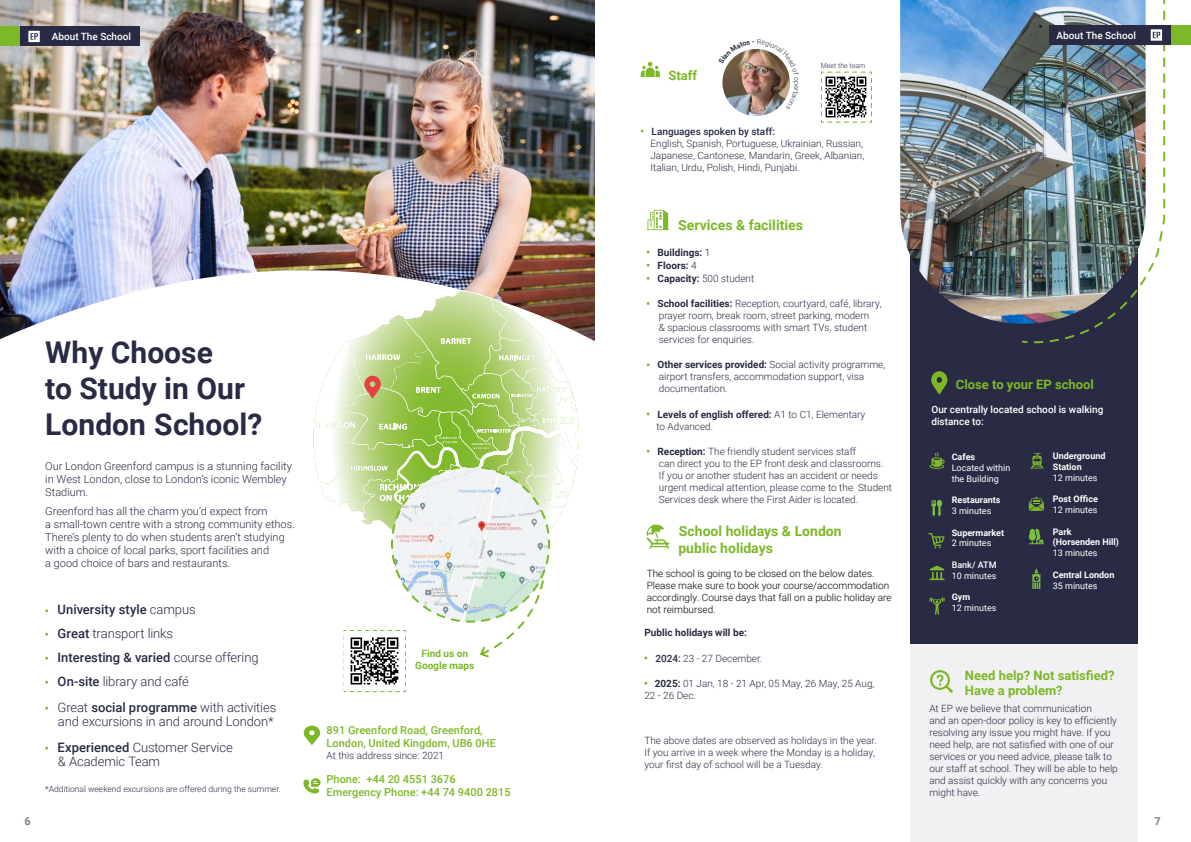
<style>
.page{position:relative;width:1191px;height:842px;background:#fff}
.page>*{position:absolute;margin:0;border:0;box-sizing:border-box;transform-origin:0 0}
.t1{font:700 30px/36px "Roboto";color:#282b43}
.t2{font:700 14px/16.8px "Roboto";color:#7db828}
.t3{font:300 13px/23.8px "Roboto";letter-spacing:-.01em;color:#282b43}
.t4{font:700 13px/15.6px "Roboto";color:#7db828}
.t5{font:300 11px/13px "Roboto";color:#282b43}
.t6{font:500 11px/13.2px "Roboto";color:#7db828}
.t7{font:700 11px "Roboto";color:#827e8f}
.t8{font:300 10px/12px "Roboto";color:#282b43}
.t9{font:300 10px/12px "Roboto";color:#000}
.t10{font:500 10px/12px "Roboto";color:#fff}
.t11{font:700 10px/13.2px "Roboto";color:#282b43}
.t12{font:500 10px "Roboto";color:#282b43}
.t13{font:700 10px/12px "Roboto";color:#7db828;text-align:center}
.t14{font:9px/10.8px "Roboto";color:#fff}
.t15{font:700 9px/10.8px "Roboto";color:#fff}
.t16{font:500 9px "Roboto";color:#fff}
.t17{font:300 8.5px "Roboto";color:#282b43}
.t18{font:300 7px "Roboto";color:#282b43}
.s1{font-weight:500}
.s2{font-weight:300}
.s3{font-weight:700}
</style>
<div class="page">
<img style="left:0;top:0;width:595px;height:143px">
<img style="left:0;top:143px;width:595px;height:651px">
<div style="left:910px;top:643px;width:227px;height:199px;background:#f1f0f3"></div>
<div style="left:910px;top:0;width:227px;height:643px;background:#282b43"></div>
<svg style="left:1022px;top:0;width:144px;height:344px"></svg>
<img style="left:900px;top:0;width:245px;height:324px">
<svg style="left:646px;top:210px;width:23px;height:20px"></svg>
<svg style="left:930px;top:670px;width:23px;height:23px"></svg>
<svg style="left:646px;top:524px;width:23px;height:25px"></svg>
<svg style="left:929px;top:452px;width:15px;height:17px"></svg>
<svg style="left:928px;top:533px;width:16px;height:15px"></svg>
<svg style="left:1028px;top:497px;width:16px;height:14px"></svg>
<svg style="left:929px;top:566px;width:15px;height:14px"></svg>
<svg style="left:929px;top:597px;width:15px;height:18px"></svg>
<svg style="left:1030px;top:453px;width:14px;height:15px"></svg>
<svg style="left:304px;top:726px;width:16px;height:19px"></svg>
<svg style="left:303px;top:778px;width:17px;height:15px"></svg>
<svg style="left:641px;top:62px;width:19px;height:15px"></svg>
<svg style="left:931px;top:371px;width:16px;height:23px"></svg>
<div style="left:1049px;top:25px;width:122px;height:20px;background:#282b43"></div>
<div style="left:1171px;top:25px;width:20px;height:20px;background:#7db828"></div>
<svg style="left:1150px;top:0;width:15px;height:208px"></svg>
<div style="left:19px;top:27px;width:121px;height:19px;background:#282b43"></div>
<div style="left:0;top:27px;width:19px;height:19px;background:#7db828"></div>
<svg style="left:28px;top:31px;width:12px;height:11px"></svg>
<svg style="left:1028px;top:529px;width:16px;height:15px"></svg>
<svg style="left:931px;top:500px;width:11px;height:16px"></svg>
<svg style="left:1032px;top:568px;width:9px;height:21px"></svg>
<svg style="left:313px;top:290px;width:266px;height:403px"></svg>
<img style="left:345px;top:631px;width:59px;height:60px">
<svg style="left:820px;top:71px;width:52px;height:52px"></svg>
<img style="left:722px;top:49px;width:68px;height:67px;border-radius:34px">
<img style="left:722px;top:49px;width:68px;height:60px">
<p class="t10" style="left:52px;top:30px;width:81px">About The School</p>
<p class="t10" style="left:1056px;top:29px;width:81px">About The School</p>
<h3 class="t4" style="left:668px;top:67px;width:30px">Staff</h3>
<p class="t18" style="left:802px;top:81px;width:5px;rotate:90deg">p</p>
<p class="t18" style="left:821px;top:60px;width:46px">Meet the team</p>
<p class="t12" style="left:651px;top:124px;width:125px">Languages spoken by staff:</p>
<p class="t8" style="left:650px;top:137px;width:215px">English, Spanish, Portuguese, Ukrainian, Russian,<br>Japanese, Cantonese, Mandarin, Greek, Albanian,<br>Italian, Urdu, Polish, Hindi, Punjabi.</p>
<p class="t7" style="left:24px;top:813px;width:8px">6</p>
<h1 class="t1" style="left:45px;top:333px;width:218px">Why Choose<br>to Study in Our<br>London School?</h1>
<p class="t5" style="left:45px;top:459px;width:248px">Our London Greenford campus is a stunning facility in West London, close to London’s iconic Wembley<br>Stadium.</p>
<p class="t5" style="left:45px;top:504px;width:251px">Greenford has all the charm you’d expect from<br>a small-town centre with a strong community ethos.<br>There’s plenty to do when students aren’t studying with a choice of local parks, sport facilities and<br>a good choice of bars and restaurants.</p>
<h3 class="t3" style="left:58px;top:597px;width:202px"><span class="s1">University style</span> campus<br><span class="s1">Great</span> transport links<br><span class="s1">Interesting &amp; varied</span> course offering<br><span class="s1">On-site</span> library and café</h3>
<h3 class="t3" style="left:58px;top:700px;width:220px;line-height:14px">Great <span class="s1">social programme</span> with activities and excursions in and around London*</h3>
<h3 class="t3" style="left:58px;top:740px;width:177px;line-height:14px"><span class="s1">Experienced</span> Customer Service &amp; Academic Team</h3>
<p class="t17" style="left:45px;top:783px;width:237px">*Additional weekend excursions are offered during the summer.</p>
<p class="t13" style="left:415px;top:647px;width:61px">Find us on<br>Google maps</p>
<p class="t6" style="left:326px;top:723px;width:171px">891 Greenford Road, Greenford,<br>London, United Kingdom, UB6 0HE</p>
<p class="t8" style="left:326px;top:749px;width:119px">At this address since: 2021</p>
<p class="t6" style="left:326px;top:772px;width:186px">Phone: +44 20 4551 3676<br>Emergency Phone: +44 74 9400 2815</p>
<h2 class="t2" style="left:678px;top:216px;width:126px">Services &amp; facilities</h2>
<p class="t11" style="left:657px;top:245px;width:98px">Buildings: <span class="s2">1<br></span>Floors: <span class="s2">4<br></span>Capacity: <span class="s2">500 student</span></p>
<p class="t8" style="left:657px;top:297px;width:226px"><span class="s3">School facilities:</span> Reception, courtyard, café, library, prayer room, break room, street parking, modern<br>&amp; spacious classrooms with smart TVs, student services for enquiries.</p>
<p class="t8" style="left:657px;top:358px;width:229px"><span class="s3">Other services provided:</span> Social activity programme, airport transfers, accommodation support, visa documentation.</p>
<p class="t8" style="left:656px;top:408px;width:210px"><span class="s3">Levels of english offered:</span> A1 to C1, Elementary to Advanced.</p>
<p class="t8" style="left:657px;top:445px;width:236px"><span class="s3">Reception:</span> The friendly student services staff<br>can direct you to the EP front desk and classrooms.<br>If you or another student has an accident or needs urgent medical attention, please come to the Student Services desk where the First Aider is located.</p>
<h2 class="t2" style="left:678px;top:522px;width:165px">School holidays &amp; London public holidays</h2>
<p class="t9" style="left:646px;top:567px;width:246px">The school is going to be closed on the below dates.<br>Please make sure to book your course/accommodation accordingly. Course days that fall on a public holiday are not reimbursed.</p>
<p class="t11" style="left:644px;top:626px;width:104px">Public holidays will be:</p>
<p class="t8" style="left:655px;top:652px;width:108px"><span class="s1">2024:</span> 23 - 27 December.</p>
<p class="t8" style="left:644px;top:677px;width:231px;text-indent:10px"><span class="s3">2025:</span> 01 Jan, 18 - 21 Apr, 05 May, 26 May, 25 Aug,<br>22 - 26 Dec.</p>
<p class="t8" style="left:644px;top:734px;width:234px">The above dates are observed as holidays in the year.<br>If you arrive in a week where the Monday is a holiday, your first day of school will be a Tuesday.</p>
<h3 class="t4" style="left:956px;top:376px;width:139px">Close to your EP school</h3>
<p class="t10" style="left:931px;top:403px;width:173px">Our centrally located school is walking distance to:</p>
<p class="t15" style="left:951px;top:451px;width:25px">Cafes</p>
<p class="t14" style="left:951px;top:462px;width:60px">Located within the Building</p>
<p class="t15" style="left:951px;top:494px;width:50px">Restaurants</p>
<p class="t14" style="left:951px;top:505px;width:41px">3 minutes</p>
<p class="t15" style="left:951px;top:527px;width:54px">Supermarket</p>
<p class="t14" style="left:951px;top:537px;width:41px">2 minutes</p>
<p class="t16" style="left:951px;top:558px;width:46px">Bank/ ATM</p>
<p class="t14" style="left:951px;top:570px;width:46px">10 minutes</p>
<p class="t15" style="left:951px;top:591px;width:20px">Gym</p>
<p class="t14" style="left:951px;top:602px;width:46px">12 minutes</p>
<p class="t15" style="left:1052px;top:450px;width:54px">Underground<br>Station</p>
<p class="t14" style="left:1052px;top:472px;width:46px">12 minutes</p>
<p class="t15" style="left:1052px;top:493px;width:47px">Post Office</p>
<p class="t14" style="left:1052px;top:504px;width:46px">12 minutes</p>
<p class="t15" style="left:1052px;top:526px;width:68px">Park (Horsenden Hill)</p>
<p class="t14" style="left:1052px;top:547px;width:46px">13 minutes</p>
<p class="t15" style="left:1052px;top:569px;width:63px">Central London</p>
<p class="t14" style="left:1052px;top:580px;width:46px">35 minutes</p>
<h3 class="t4" style="left:965px;top:667px;width:151px">Need help? Not satisfied?<br>Have a problem?</h3>
<p class="t8" style="left:929px;top:702px;width:190px">At EP we believe that communication<br>and an open-door policy is key to efficiently resolving any issue you might have. If you need help, are not satisfied with one of our services or you need advice, please talk to our staff at school. They will be able to help and assist quickly with any concerns you might have.</p>
<p class="t7" style="left:1154px;top:813px;width:8px">7</p>
</div>
